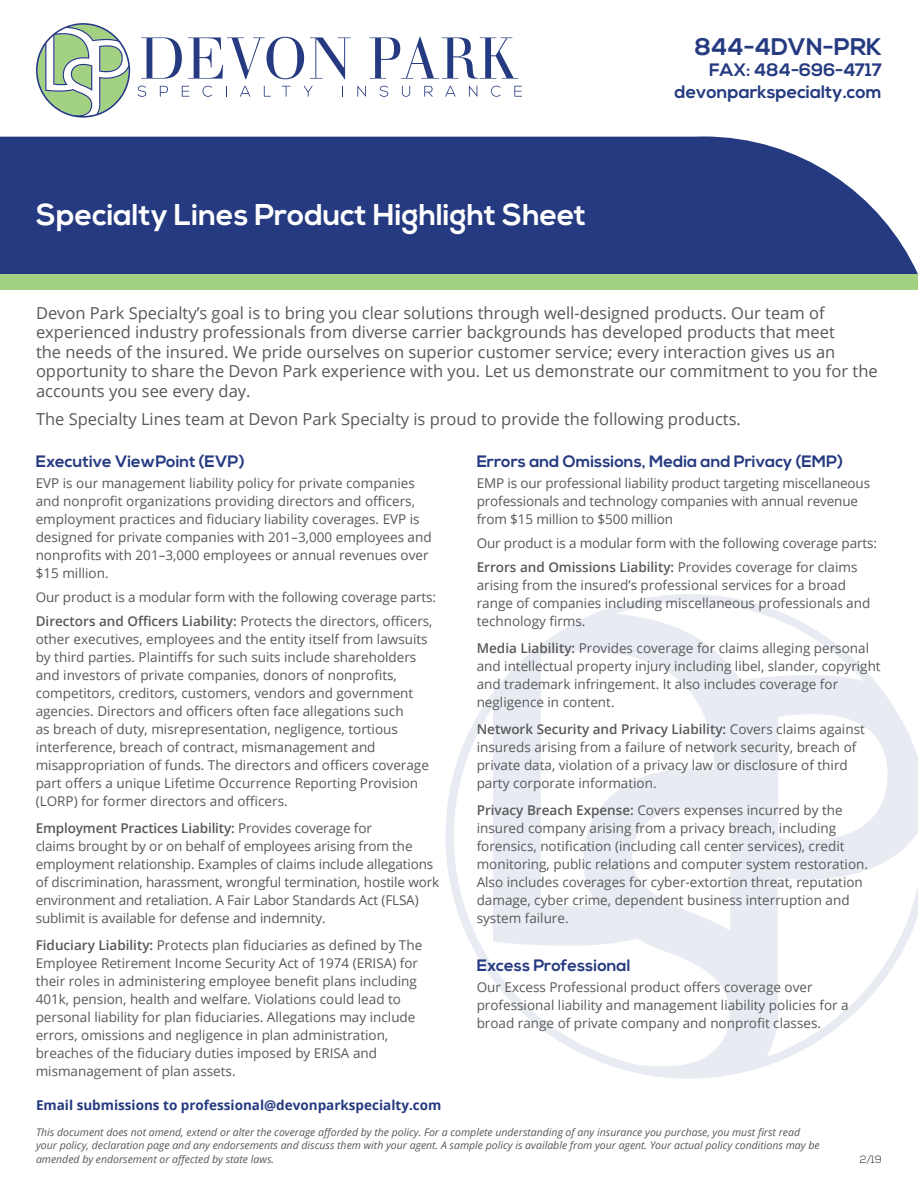
<style>
.page{position:relative;width:918px;height:1188px;background:#fff}
.page>*{position:absolute;margin:0;border:0;box-sizing:border-box;transform-origin:0 0}
.t1{font:700 30px "Nexa";color:#fff}
.t2{font:700 24px "Nexa";color:#253a80}
.t3{font:700 18px/21.6px "Nexa";color:#253a80;text-align:right}
.first_paragraph_HS{font:16.5px/19.5px "Open Sans";color:#57585a}
.a-head{font:700 16.5px "Nexa";color:#253a80}
.paragraph2__embeded{font:13.5px/18px "Open Sans";color:#57585a}
.paragraph1_HS{font:13.5px/18px "Open Sans";color:#57585a}
.contact_your_UN{font:700 13.5px "Open Sans";color:#253a80}
.t4{font:italic 10.5px/13.5px "Open Sans";color:#57585a}
.folio{font:300 10.5px "Nexa";color:#231f20}
.s1{font-weight:600}
</style>
<div class="page">
<svg style="left:0;top:136px;width:918px;height:138px;background:#344788"></svg>
<svg style="left:445px;top:594px;width:473px;height:485px"></svg>
<div style="left:0;top:274px;width:918px;height:16px;background:#a3d182"></div>
<svg style="left:36px;top:23px;width:94px;height:95px"></svg>
<svg style="left:141px;top:37px;width:41px;height:42px"></svg>
<svg style="left:188px;top:37px;width:116px;height:42px"></svg>
<svg style="left:310px;top:37px;width:40px;height:42px"></svg>
<svg style="left:370px;top:37px;width:148px;height:42px"></svg>
<svg style="left:138px;top:86px;width:8px;height:11px"></svg>
<svg style="left:160px;top:86px;width:8px;height:11px"></svg>
<svg style="left:182px;top:86px;width:7px;height:11px"></svg>
<svg style="left:203px;top:86px;width:9px;height:11px"></svg>
<svg style="left:240px;top:86px;width:10px;height:11px"></svg>
<svg style="left:264px;top:86px;width:7px;height:11px"></svg>
<svg style="left:282px;top:86px;width:8px;height:11px"></svg>
<svg style="left:304px;top:86px;width:9px;height:11px"></svg>
<svg style="left:357px;top:86px;width:9px;height:11px"></svg>
<svg style="left:380px;top:86px;width:8px;height:11px"></svg>
<svg style="left:402px;top:86px;width:8px;height:11px"></svg>
<svg style="left:424px;top:86px;width:9px;height:11px"></svg>
<svg style="left:445px;top:86px;width:11px;height:11px"></svg>
<svg style="left:469px;top:86px;width:8px;height:11px"></svg>
<svg style="left:491px;top:86px;width:10px;height:11px"></svg>
<svg style="left:514px;top:86px;width:8px;height:11px"></svg>
<p class="t1" style="left:36px;top:197px;width:552px">Specialty Lines Product Highlight Sheet</p>
<h2 class="t2" style="left:695px;top:32px;width:189px">844-4DVN-PRK</h2>
<h3 class="t3" style="left:675px;top:60px;width:209px">FAX: 484-696-4717 devonparkspecialty.com</h3>
<p class="first_paragraph_HS" style="left:36px;top:302px;width:843px">Devon Park Specialty’s goal is to bring you clear solutions through well-designed products. Our team of experienced industry professionals from diverse carrier backgrounds has developed products that meet<br>the needs of the insured. We pride ourselves on superior customer service; every interaction gives us an opportunity to share the Devon Park experience with you. Let us demonstrate our commitment to you for the accounts you see every day.</p>
<p class="first_paragraph_HS" style="left:36px;top:409px;width:706px">The Specialty Lines team at Devon Park Specialty is proud to provide the following products.</p>
<p class="a-head" style="left:36px;top:452px;width:210px">Executive ViewPoint (EVP)</p>
<p class="paragraph1_HS" style="left:36px;top:474px;width:398px">EVP is our management liability policy for private companies and nonprofit organizations providing directors and officers, employment practices and fiduciary liability coverages. EVP is designed for private companies with 201–3,000 employees and nonprofits with 201–3,000 employees or annual revenues over $15 million.</p>
<p class="paragraph1_HS" style="left:36px;top:588px;width:402px">Our product is a modular form with the following coverage parts:</p>
<p class="paragraph2__embeded" style="left:36px;top:612px;width:398px"><span class="s1">Directors and Officers Liability:</span> Protects the directors, officers, other executives, employees and the entity itself from lawsuits by third parties. Plaintiffs for such suits include shareholders and investors of private companies, donors of nonprofits, competitors, creditors, customers, vendors and government agencies. Directors and officers often face allegations such<br>as breach of duty, misrepresentation, negligence, tortious interference, breach of contract, mismanagement and misappropriation of funds. The directors and officers coverage part offers a unique Lifetime Occurrence Reporting Provision (LORP) for former directors and officers.</p>
<p class="paragraph2__embeded" style="left:36px;top:819px;width:405px"><span class="s1">Employment Practices Liability:</span> Provides coverage for<br>claims brought by or on behalf of employees arising from the employment relationship. Examples of claims include allegations of discrimination, harassment, wrongful termination, hostile work environment and retaliation. A Fair Labor Standards Act (FLSA) sublimit is available for defense and indemnity.</p>
<p class="paragraph2__embeded" style="left:36px;top:936px;width:388px"><span class="s1">Fiduciary Liability:</span> Protects plan fiduciaries as defined by The Employee Retirement Income Security Act of 1974 (ERISA) for their roles in administering employee benefit plans including 401k, pension, health and welfare. Violations could lead to personal liability for plan fiduciaries. Allegations may include errors, omissions and negligence in plan administration, breaches of the fiduciary duties imposed by ERISA and mismanagement of plan assets.</p>
<p class="a-head" style="left:477px;top:452px;width:368px">Errors and Omissions, Media and Privacy (EMP)</p>
<p class="paragraph1_HS" style="left:477px;top:474px;width:395px">EMP is our professional liability product targeting miscellaneous professionals and technology companies with annual revenue from $15 million to $500 million</p>
<p class="paragraph1_HS" style="left:477px;top:534px;width:402px">Our product is a modular form with the following coverage parts:</p>
<p class="paragraph2__embeded" style="left:477px;top:558px;width:395px"><span class="s1">Errors and Omissions Liability:</span> Provides coverage for claims arising from the insured’s professional services for a broad range of companies including miscellaneous professionals and technology firms.</p>
<p class="paragraph2__embeded" style="left:477px;top:639px;width:406px"><span class="s1">Media Liability:</span> Provides coverage for claims alleging personal and intellectual property injury including libel, slander, copyright and trademark infringement. It also includes coverage for negligence in content.</p>
<p class="paragraph2__embeded" style="left:477px;top:720px;width:390px"><span class="s1">Network Security and Privacy Liability:</span> Covers claims against insureds arising from a failure of network security, breach of private data, violation of a privacy law or disclosure of third party corporate information.</p>
<p class="paragraph2__embeded" style="left:477px;top:801px;width:393px"><span class="s1">Privacy Breach Expense:</span> Covers expenses incurred by the insured company arising from a privacy breach, including forensics, notification (including call center services), credit monitoring, public relations and computer system restoration.<br>Also includes coverages for cyber-extortion threat, reputation damage, cyber crime, dependent business interruption and system failure.</p>
<p class="a-head" style="left:477px;top:956px;width:155px">Excess Professional</p>
<p class="paragraph1_HS" style="left:477px;top:978px;width:374px">Our Excess Professional product offers coverage over professional liability and management liability policies for a broad range of private company and nonprofit classes.</p>
<p class="contact_your_UN" style="left:36px;top:1096px;width:407px">Email submissions to professional@devonparkspecialty.com</p>
<p class="t4" style="left:36px;top:1125px;width:785px">This document does not amend, extend or alter the coverage afforded by the policy. For a complete understanding of any insurance you purchase, you must first read your policy, declaration page and any endorsements and discuss them with your agent. A sample policy is available from your agent. Your actual policy conditions may be amended by endorsement or affected by state laws.</p>
<p class="folio" style="left:860px;top:1153px;width:24px">2/19</p>
</div>
